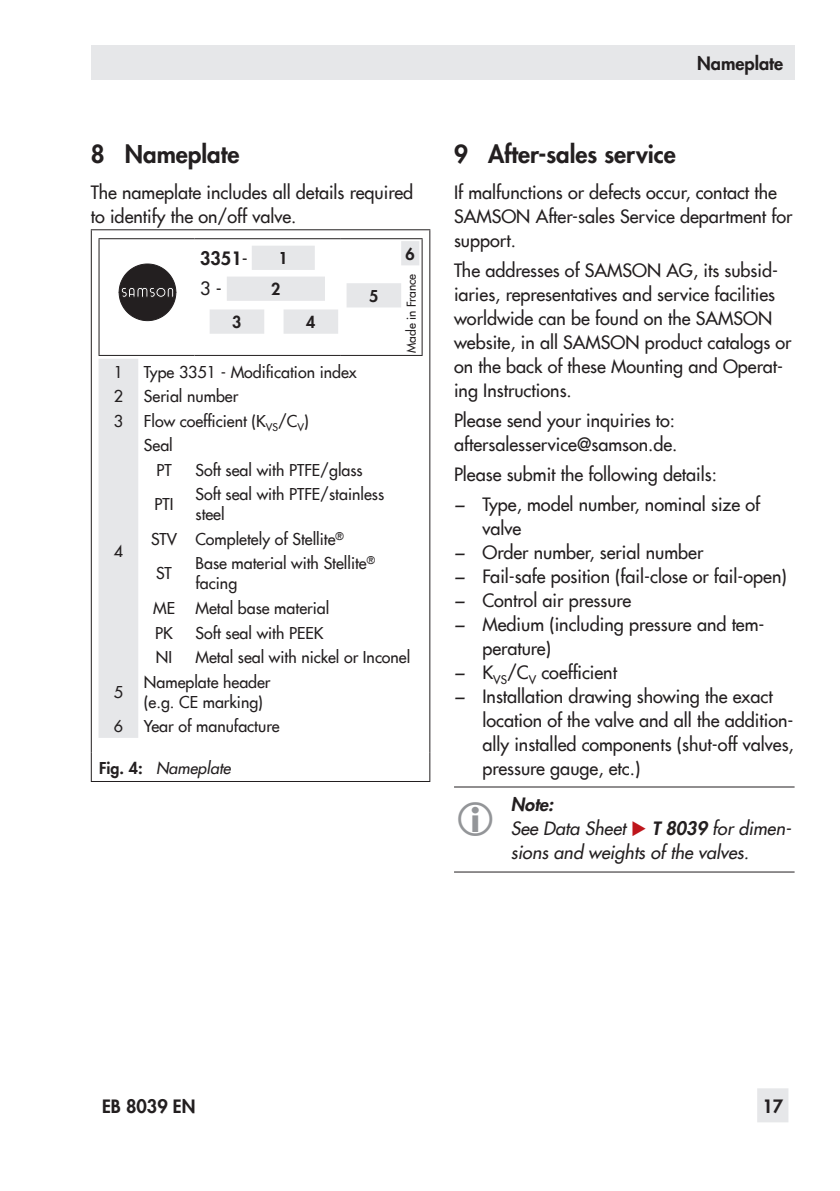
<style>
.page{position:relative;width:840px;height:1191px;background:#fff}
.page>*{position:absolute;margin:0;border:0;box-sizing:border-box;transform-origin:0 0}
.t1{font:800 24px "Futura Com";color:#231f20}
.t2{font:500 18px/24px "Futura Com";color:#231f20}
.t3{font:italic 500 18px/24px "Futura Com";color:#231f20}
.t4{font:800 18px/30px "Futura Com";color:#231f20}
.t5{font:500 16px/20px "Futura Com";color:#231f20}
.t6{font:italic 500 16px "Futura Com";color:#231f20}
.t7{font:800 16px/30.8px "Futura Com";color:#231f20;text-align:center}
.t8{font:500 12px "Futura Com";color:#231f20}
.s1{font-weight:500}
.s2{font-weight:800;font-style:normal}
.s3{font-family:"Futura";font-weight:400;font-style:italic}
.s4{font-weight:800}
.s5{color:#be151b}
</style>
<div class="page">
<div style="left:756px;top:1088px;width:32px;height:34px;background:#e6e7e9"></div>
<div style="left:91px;top:45px;width:703px;height:34px;background:#e6e7e9"></div>
<hr style="left:91px;top:229px;width:339px;height:1px;background:#231f20">
<hr style="left:91px;top:230px;width:1px;height:522px;background:#231f20">
<hr style="left:429px;top:230px;width:1px;height:522px;background:#231f20">
<svg style="left:91px;top:752px;width:1px;height:29px"></svg>
<svg style="left:429px;top:752px;width:1px;height:29px"></svg>
<hr style="left:91px;top:781px;width:339px;height:1px;background:#231f20">
<hr style="left:98px;top:238px;width:96px;height:1px;background:#231f20">
<hr style="left:98px;top:239px;width:1px;height:116px;background:#231f20">
<hr style="left:194px;top:238px;width:147px;height:1px;background:#231f20">
<hr style="left:341px;top:238px;width:81px;height:1px;background:#231f20">
<hr style="left:421px;top:239px;width:1px;height:116px;background:#231f20">
<hr style="left:98px;top:355px;width:96px;height:1px;background:#231f20">
<hr style="left:194px;top:355px;width:147px;height:1px;background:#231f20">
<hr style="left:341px;top:355px;width:81px;height:1px;background:#231f20">
<svg style="left:119px;top:264px;width:57px;height:57px"></svg>
<div style="left:253px;top:247px;width:60px;height:22px;background:#e6e7e9"></div>
<div style="left:252px;top:246px;width:62px;height:24px;border:2px solid #e6e7e9"></div>
<div style="left:228px;top:277px;width:96px;height:23px;background:#e6e7e9"></div>
<div style="left:227px;top:276px;width:98px;height:25px;border:2px solid #e6e7e9"></div>
<div style="left:210px;top:310px;width:53px;height:23px;background:#e6e7e9"></div>
<div style="left:209px;top:309px;width:55px;height:25px;border:2px solid #e6e7e9"></div>
<div style="left:284px;top:310px;width:53px;height:23px;background:#e6e7e9"></div>
<div style="left:283px;top:309px;width:55px;height:25px;border:2px solid #e6e7e9"></div>
<div style="left:347px;top:284px;width:53px;height:22px;background:#e6e7e9"></div>
<div style="left:346px;top:283px;width:55px;height:24px;border:2px solid #e6e7e9"></div>
<div style="left:402px;top:242px;width:16px;height:22px;background:#e6e7e9"></div>
<div style="left:401px;top:241px;width:18px;height:24px;border:2px solid #e6e7e9"></div>
<div style="left:98px;top:359px;width:40px;height:379px;background:#e6e7e9"></div>
<hr style="left:454px;top:786px;width:340px;height:1px;background:#231f20">
<hr style="left:454px;top:871px;width:340px;height:1px;background:#231f20">
<h1 class="t1" style="left:91px;top:136px;width:150px">8 Nameplate</h1>
<p class="t2" style="left:91px;top:180px;width:324px">The nameplate includes all details required to identify the on/off valve.</p>
<p class="t4" style="left:200px;top:243px;width:49px">3351<span class="s1">-<br>3 -</span></p>
<p class="t7" style="left:271px;top:242px;width:18px">1<br>2</p>
<p class="t7" style="left:232px;top:306px;width:11px">3</p>
<p class="t7" style="left:306px;top:306px;width:11px">4</p>
<p class="t7" style="left:405px;top:238px;width:11px">6</p>
<p class="t8" style="left:402px;top:353px;width:80px;rotate:-90deg">Made in France</p>
<p class="t7" style="left:369px;top:280px;width:11px">5</p>
<p class="t5" style="left:114px;top:361px;width:11px">1</p>
<p class="t5" style="left:144px;top:361px;width:214px">Type 3351 - Modification index</p>
<p class="t5" style="left:114px;top:385px;width:11px">2</p>
<p class="t5" style="left:144px;top:385px;width:96px">Serial number</p>
<p class="t5" style="left:114px;top:410px;width:11px">3</p>
<p class="t5" style="left:144px;top:410px;width:166px">Flow coefficient (K<sub>VS</sub>/C<sub>V</sub>)</p>
<p class="t5" style="left:114px;top:540px;width:11px">4</p>
<p class="t5" style="left:144px;top:432px;width:30px;line-height:24.6px;text-align:right">Seal<br>PT</p>
<p class="t5" style="left:195px;top:459px;width:169px">Soft seal with PTFE/glass</p>
<p class="t5" style="left:154px;top:493px;width:20px">PTI</p>
<p class="t5" style="left:195px;top:483px;width:190px">Soft seal with PTFE/stainless steel</p>
<p class="t5" style="left:156px;top:521px;width:189px;line-height:34.6px;text-indent:-5px">STV Completely of Stellite<sup>®<br></sup>ST</p>
<p class="t5" style="left:195px;top:553px;width:181px">Base material with Stellite<sup>® </sup>facing</p>
<p class="t5" style="left:153px;top:597px;width:23px">ME</p>
<p class="t5" style="left:195px;top:597px;width:135px">Metal base material</p>
<p class="t5" style="left:155px;top:622px;width:19px">PK</p>
<p class="t5" style="left:195px;top:622px;width:129px">Soft seal with PEEK</p>
<p class="t5" style="left:156px;top:646px;width:18px">NI</p>
<p class="t5" style="left:195px;top:646px;width:216px">Metal seal with nickel or Inconel</p>
<p class="t5" style="left:114px;top:681px;width:11px">5</p>
<p class="t5" style="left:144px;top:671px;width:128px">Nameplate header (e.g. CE marking)</p>
<p class="t5" style="left:114px;top:715px;width:11px">6</p>
<p class="t5" style="left:144px;top:715px;width:137px">Year of manufacture</p>
<p class="t6" style="left:99px;top:755px;width:133px"><span class="s2">Fig. 4:</span> Nameplate</p>
<p class="t4" style="left:696px;top:47px;width:87px">Nameplate</p>
<h1 class="t1" style="left:454px;top:136px;width:223px">9 After-sales service</h1>
<p class="t2" style="left:454px;top:180px;width:340px">If malfunctions or defects occur, contact the<br>SAMSON After-sales Service department for support.</p>
<p class="t2" style="left:454px;top:258px;width:339px">The addresses of SAMSON AG, its subsid&shy;iaries, representatives and service facilities worldwide can be found on the SAMSON website, in all SAMSON product catalogs or on the back of these Mounting and Operat&shy;ing Instructions.</p>
<p class="t2" style="left:454px;top:408px;width:225px">Please send your inquiries to: aftersalesservice@samson.de.</p>
<p class="t2" style="left:454px;top:459px;width:307px;line-height:30px">Please submit the following details:<br><span class="s3">−</span> Type, model number, nominal size of</p>
<p class="t2" style="left:482px;top:516px;width:40px">valve</p>
<p class="t2" style="left:454px;top:540px;width:251px"><span class="s3">−</span> Order number, serial number</p>
<p class="t2" style="left:454px;top:564px;width:334px"><span class="s3">−</span> Fail-safe position (fail-close or fail-open)</p>
<p class="t2" style="left:454px;top:588px;width:179px"><span class="s3">−</span> Control air pressure</p>
<p class="t2" style="left:454px;top:612px;width:312px"><span class="s3">−</span> Medium (including pressure and tem-</p>
<p class="t2" style="left:482px;top:636px;width:70px">perature)</p>
<p class="t2" style="left:454px;top:660px;width:164px"><span class="s3">−</span> K<sub>VS</sub>/C<sub>V</sub> coefficient</p>
<p class="t2" style="left:454px;top:684px;width:320px"><span class="s3">−</span> Installation drawing showing the exact</p>
<p class="t2" style="left:482px;top:708px;width:312px">location of the valve and all the addition-</p>
<p class="t2" style="left:482px;top:732px;width:313px">ally installed components (shut-off valves,</p>
<p class="t2" style="left:482px;top:756px;width:159px">pressure gauge, etc.)</p>
<p class="t3" style="left:510px;top:792px;width:282px"><span class="s4">Note:<br></span>See Data Sheet <span class="s5">◆</span> <span class="s4">T 8039</span> for dimen&shy;sions and weights of the valves.</p>
<p class="t4" style="left:102px;top:1091px;width:95px">EB 8039 EN</p>
<p class="t4" style="left:762px;top:1091px;width:22px">17</p>
</div>
